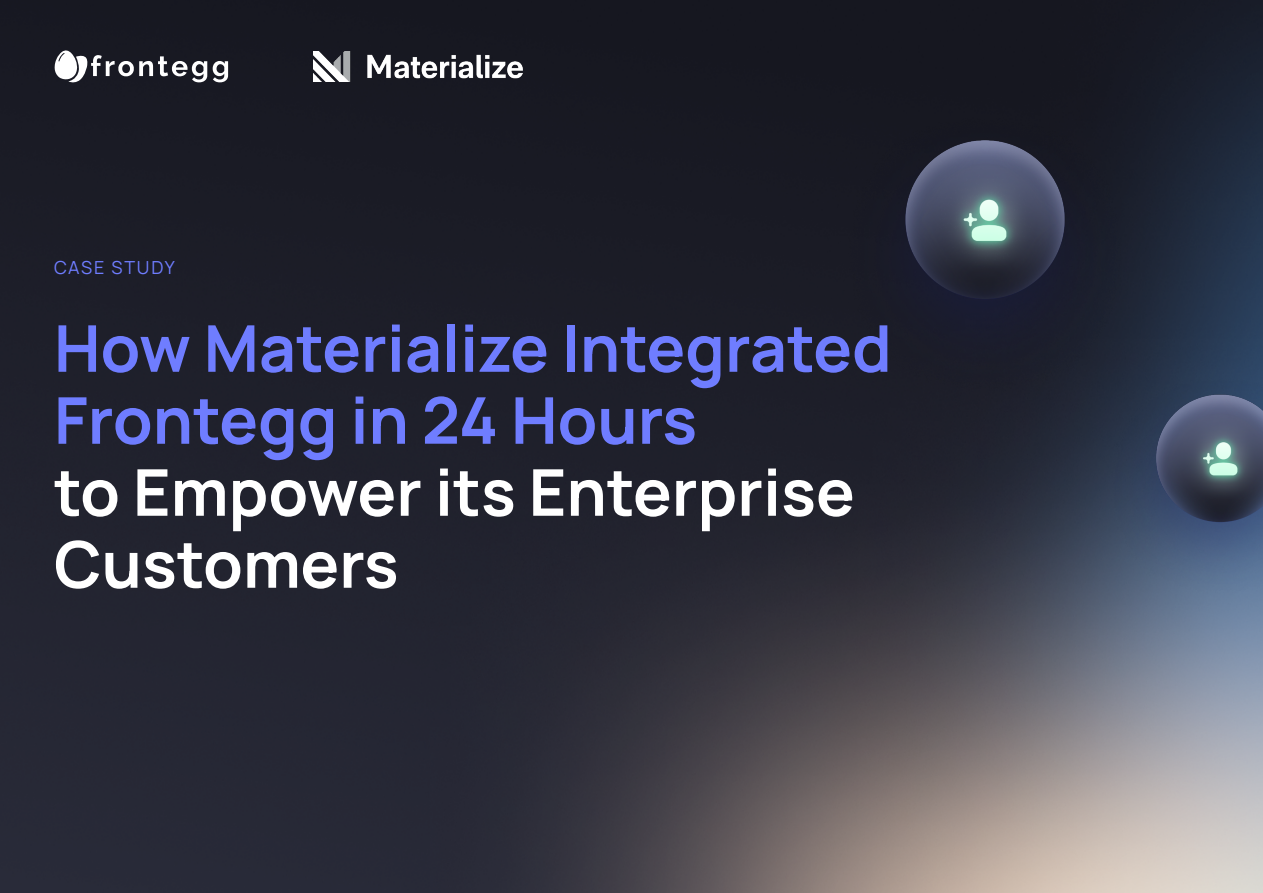
<style>
.page{position:relative;width:1263px;height:893px;background:#fff}
.page>*{position:absolute;margin:0;border:0;box-sizing:border-box;transform-origin:0 0}
.t1{font:700 64.5px/72px "Manrope";color:#6f7dff}
.t2{font:700 64.5px/72px "Manrope";color:#fff}
.t3{font:18px "Manrope";letter-spacing:.1em;color:#6f7dff}
</style>
<div class="page">
<img style="left:0;top:0;width:1263px;height:893px">
<svg style="left:213px;top:61px;width:15px;height:21px"></svg>
<svg style="left:55px;top:50px;width:152px;height:33px"></svg>
<img style="left:838px;top:106px;width:294px;height:294px">
<img style="left:1102px;top:367px;width:161px;height:237px">
<img style="left:313px;top:52px;width:210px;height:29px">
<p class="t3" style="left:54px;top:254px;width:122px">CASE STUDY</p>
<p class="t1" style="left:54px;top:310px;width:839px">How Materialize Integrated<br>Frontegg in 24 Hours</p>
<p class="t2" style="left:54px;top:454px;width:802px">to Empower its Enterprise<br>Customers</p>
</div>
